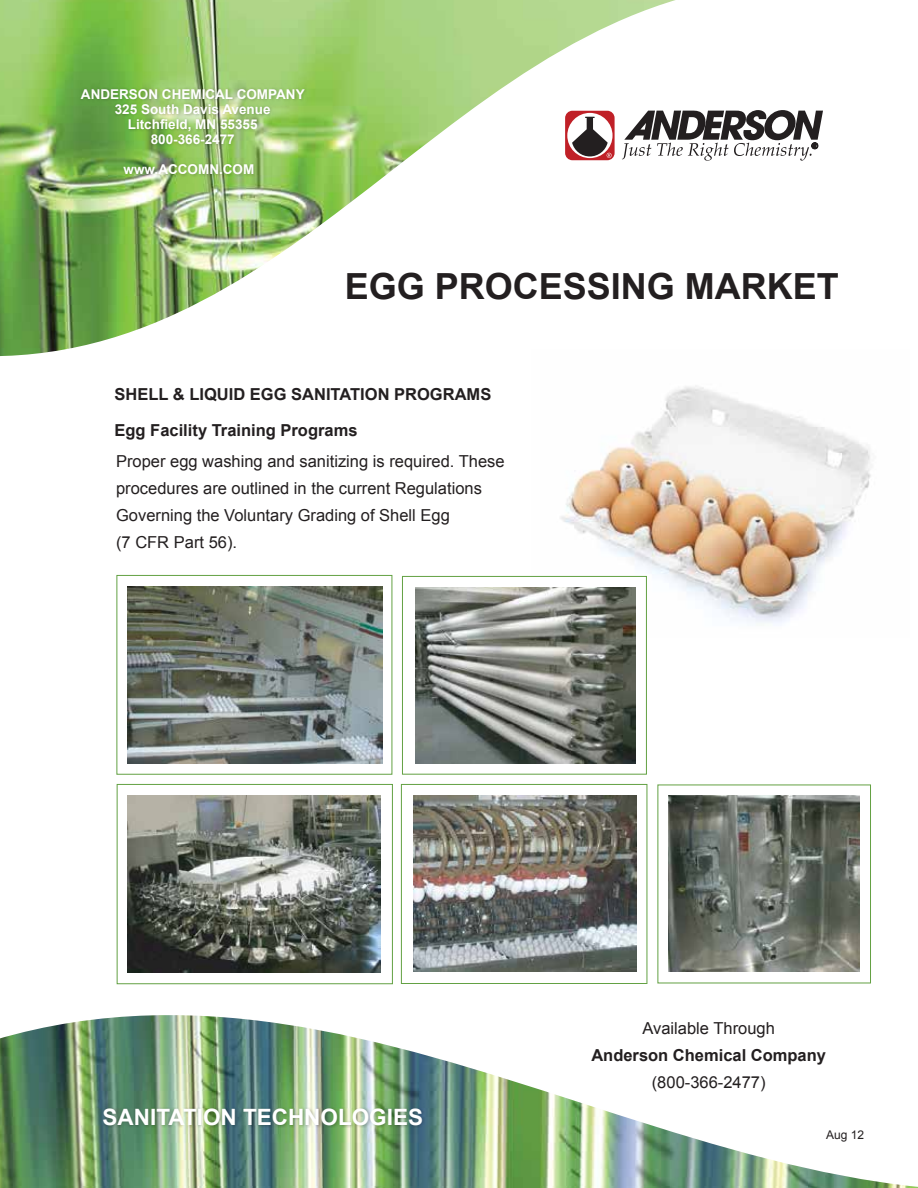
<style>
.page{position:relative;width:918px;height:1188px;background:#fff}
.page>*{position:absolute;margin:0;border:0;box-sizing:border-box;transform-origin:0 0}
.t1{font:700 36px "Arial";color:#231f20}
.t2{font:700 22.5px "Arial";color:#fff}
.t3{font:16.5px/27px "Arial";color:#231f20}
.t4{font:700 16.5px "Arial";color:#231f20}
.t5{font:700 13.5px/15px "Arial";color:#fff;text-align:center}
.t6{font:12px "Arial";color:#231f20}
.t7{font:italic 700 9px "Times New Roman";color:#231f20}
</style>
<div class="page">
<img style="left:0;top:1180px;width:918px;height:8px">
<img style="left:0;top:0;width:871px;height:1180px">
<img style="left:100px;top:1103px;width:328px;height:33px">
<img style="left:78px;top:84px;width:232px;height:114px">
<svg style="left:565px;top:111px;width:50px;height:49px"></svg>
<svg style="left:622px;top:110px;width:201px;height:51px"></svg>
<img style="left:531px;top:349px;width:340px;height:288px">
<div style="left:402px;top:576px;width:245px;height:199px;background:#fff;border:1px solid #63a143"></div>
<img style="left:415px;top:587px;width:220px;height:177px">
<div style="left:657px;top:785px;width:214px;height:198px;background:#fff"></div>
<img style="left:668px;top:796px;width:191px;height:176px">
<div style="left:117px;top:575px;width:275px;height:200px;background:#fff;border:1px solid #63a143"></div>
<img style="left:127px;top:586px;width:255px;height:178px">
<div style="left:117px;top:784px;width:276px;height:200px;background:#fff;border:1px solid #63a143"></div>
<img style="left:127px;top:796px;width:254px;height:177px">
<div style="left:401px;top:784px;width:246px;height:200px;background:#fff;border:1px solid #63a143"></div>
<img style="left:413px;top:796px;width:223px;height:176px">
<p class="t5" style="left:81px;top:87px;width:225px">ANDERSON CHEMICAL COMPANY<br>325 South Davis Avenue<br>Litchfield, MN 55355<br>800-366-2477</p>
<p class="t5" style="left:124px;top:162px;width:132px">www.ACCOMN.COM</p>
<p class="t7" style="left:811px;top:139px;width:8px">®</p>
<h1 class="t1" style="left:345px;top:266px;width:496px">EGG PROCESSING MARKET</h1>
<p class="t4" style="left:115px;top:385px;width:378px">SHELL &amp; LIQUID EGG SANITATION PROGRAMS</p>
<p class="t4" style="left:115px;top:421px;width:244px">Egg Facility Training Programs</p>
<p class="t3" style="left:116px;top:448px;width:390px">Proper egg washing and sanitizing is required. These procedures are outlined in the current Regulations Governing the Voluntary Grading of Shell Egg<br>(7 CFR Part 56).</p>
<h2 class="t2" style="left:103px;top:1105px;width:322px">SANITATION TECHNOLOGIES</h2>
<p class="t3" style="left:642px;top:1015px;width:134px">Available Through</p>
<p class="t4" style="left:591px;top:1046px;width:236px">Anderson Chemical Company</p>
<p class="t3" style="left:652px;top:1069px;width:115px">(800-366-2477)</p>
<p class="t6" style="left:826px;top:1128px;width:40px">Aug 12</p>
</div>
